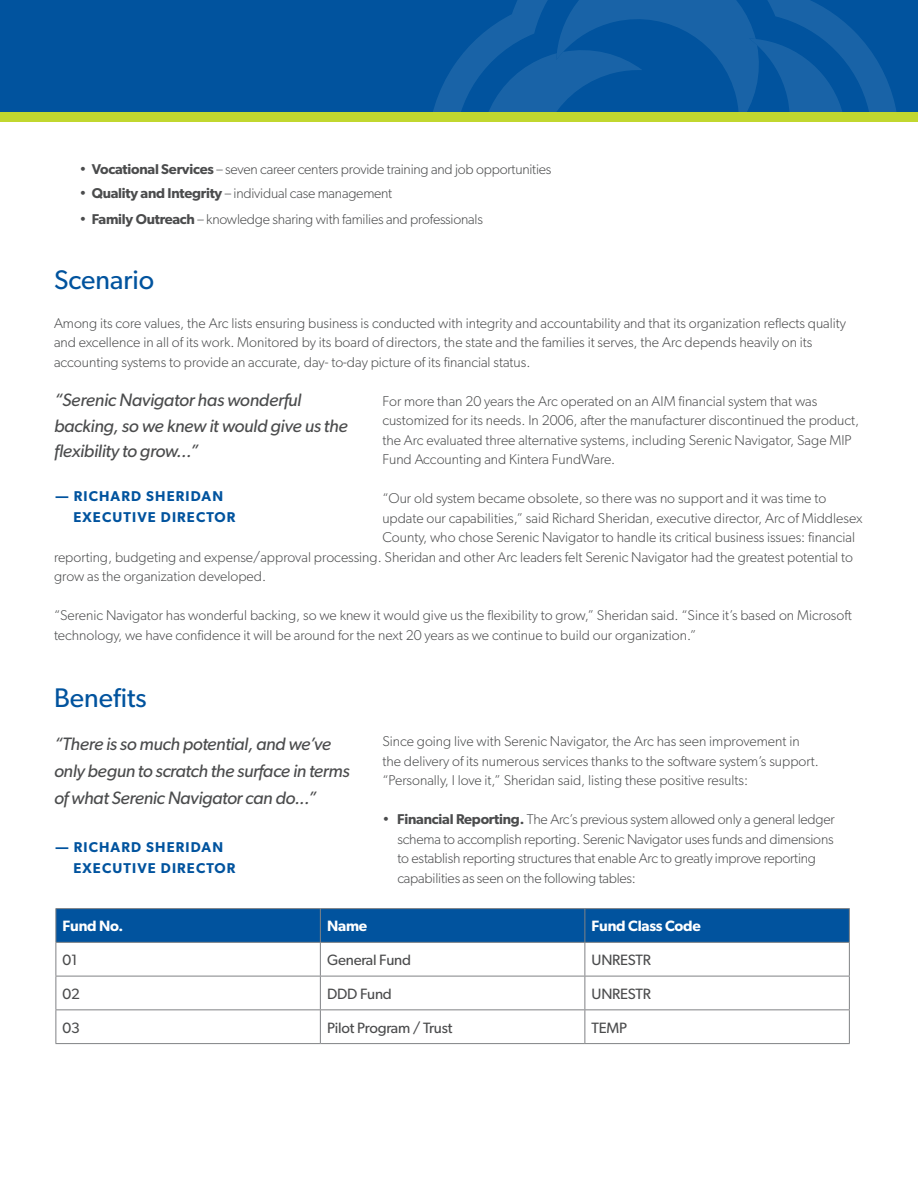
<style>
.page{position:relative;width:918px;height:1188px;background:#fff}
.page>*{position:absolute;margin:0;border:0;box-sizing:border-box;transform-origin:0 0}
.t1{font:27px "Gibson";color:#01539e}
.t2{font:italic 18px/25.5px "Gibson";letter-spacing:-.02em;color:#4b4c4d}
.t3{font:15px "Gibson";letter-spacing:-.015em;color:#4b4c4d}
.t4{font:600 15px "Gibson";letter-spacing:-.015em;color:#fff}
.t5{font:300 14.25px/19.5px "Gibson";color:#4b4c4d}
.t6{font:600 14.25px "Gibson";letter-spacing:.08em;color:#01539e}
.s1{font-weight:600}
</style>
<div class="page">
<div style="left:0;top:38px;width:918px;height:84px;background:#c1d72f"></div>
<div style="left:0;top:0;width:918px;height:112px;background:#01539e"></div>
<svg style="left:433px;top:0;width:463px;height:112px"></svg>
<div style="left:57px;top:909px;width:792px;height:33px;background:#01539e"></div>
<hr style="left:56px;top:908px;width:264px;height:1px;background:#808285">
<hr style="left:56px;top:909px;width:1px;height:33px;background:#808285">
<hr style="left:320px;top:908px;width:265px;height:1px;background:#808285">
<hr style="left:320px;top:909px;width:1px;height:33px;background:#808285">
<hr style="left:585px;top:908px;width:265px;height:1px;background:#808285">
<hr style="left:585px;top:909px;width:1px;height:33px;background:#808285">
<hr style="left:849px;top:909px;width:1px;height:33px;background:#808285">
<hr style="left:56px;top:942px;width:264px;height:1px;background:#808285">
<hr style="left:56px;top:943px;width:1px;height:33px;background:#808285">
<hr style="left:320px;top:942px;width:265px;height:1px;background:#808285">
<hr style="left:320px;top:943px;width:1px;height:33px;background:#808285">
<hr style="left:585px;top:942px;width:265px;height:1px;background:#808285">
<hr style="left:585px;top:943px;width:1px;height:33px;background:#808285">
<hr style="left:849px;top:943px;width:1px;height:33px;background:#808285">
<hr style="left:56px;top:976px;width:264px;height:1px;background:#808285">
<hr style="left:56px;top:976px;width:1px;height:33px;background:#808285">
<hr style="left:320px;top:976px;width:265px;height:1px;background:#808285">
<hr style="left:320px;top:976px;width:1px;height:33px;background:#808285">
<hr style="left:585px;top:976px;width:265px;height:1px;background:#808285">
<hr style="left:585px;top:976px;width:1px;height:33px;background:#808285">
<hr style="left:849px;top:976px;width:1px;height:33px;background:#808285">
<hr style="left:56px;top:1009px;width:264px;height:1px;background:#808285">
<hr style="left:56px;top:1010px;width:1px;height:33px;background:#808285">
<hr style="left:320px;top:1009px;width:265px;height:1px;background:#808285">
<hr style="left:320px;top:1010px;width:1px;height:33px;background:#808285">
<hr style="left:585px;top:1009px;width:265px;height:1px;background:#808285">
<hr style="left:585px;top:1010px;width:1px;height:33px;background:#808285">
<hr style="left:849px;top:1010px;width:1px;height:33px;background:#808285">
<hr style="left:56px;top:1043px;width:264px;height:1px;background:#808285">
<hr style="left:320px;top:1043px;width:265px;height:1px;background:#808285">
<hr style="left:585px;top:1043px;width:265px;height:1px;background:#808285">
<p class="t5" style="left:80px;top:159px;width:474px">• <span class="s1">Vocational Services</span> – seven career centers provide training and job opportunities</p>
<p class="t5" style="left:80px;top:183px;width:314px">• <span class="s1">Quality and Integrity</span> – individual case management</p>
<p class="t5" style="left:80px;top:209px;width:405px">• <span class="s1">Family Outreach</span> – knowledge sharing with families and professionals</p>
<p class="t1" style="left:54px;top:263px;width:102px">Scenario</p>
<p class="t5" style="left:54px;top:313px;width:794px">Among its core values, the Arc lists ensuring business is conducted with integrity and accountability and that its organization reflects quality and excellence in all of its work. Monitored by its board of directors, the state and the families it serves, the Arc depends heavily on its accounting systems to provide an accurate, day- to-day picture of its financial status.</p>
<p class="t5" style="left:382px;top:391px;width:478px">For more than 20 years the Arc operated on an AIM financial system that was customized for its needs. In 2006, after the manufacturer discontinued the product, the Arc evaluated three alternative systems, including Serenic Navigator, Sage MIP Fund Accounting and Kintera FundWare.</p>
<p class="t5" style="left:382px;top:488px;width:445px">“Our old system became obsolete, so there was no support and it was time to</p>
<p class="t5" style="left:382px;top:508px;width:482px">update our capabilities,” said Richard Sheridan, executive director, Arc of Middlesex</p>
<p class="t5" style="left:382px;top:527px;width:474px">County, who chose Serenic Navigator to handle its critical business issues: financial</p>
<p class="t5" style="left:54px;top:547px;width:801px">reporting, budgeting and expense/approval processing. Sheridan and other Arc leaders felt Serenic Navigator had the greatest potential to</p>
<p class="t5" style="left:54px;top:566px;width:214px">grow as the organization developed.</p>
<p class="t5" style="left:54px;top:605px;width:799px">“Serenic Navigator has wonderful backing, so we knew it would give us the flexibility to grow,” Sheridan said. “Since it’s based on Microsoft technology, we have confidence it will be around for the next 20 years as we continue to build our organization.”</p>
<p class="t2" style="left:54px;top:387px;width:295px">“Serenic Navigator has wonderful backing, so we knew it would give us the flexibility to grow...”</p>
<p class="t6" style="left:56px;top:487px;width:169px">— RICHARD SHERIDAN</p>
<p class="t6" style="left:73px;top:508px;width:163px">EXECUTIVE DIRECTOR</p>
<p class="t1" style="left:54px;top:682px;width:94px">Benefits</p>
<p class="t2" style="left:54px;top:730px;width:297px;line-height:27px">“There is so much potential, and we’ve only begun to scratch the surface in terms of what Serenic Navigator can do...”</p>
<p class="t6" style="left:56px;top:838px;width:169px">— RICHARD SHERIDAN</p>
<p class="t6" style="left:73px;top:859px;width:163px">EXECUTIVE DIRECTOR</p>
<p class="t5" style="left:382px;top:731px;width:438px">Since going live with Serenic Navigator, the Arc has seen improvement in the delivery of its numerous services thanks to the software system’s support. “Personally, I love it,” Sheridan said, listing these positive results:</p>
<p class="t5" style="left:398px;top:809px;width:439px;text-indent:-15px">• <span class="s1">Financial Reporting.</span> The Arc’s previous system allowed only a general ledger schema to accomplish reporting. Serenic Navigator uses funds and dimensions to establish reporting structures that enable Arc to greatly improve reporting capabilities as seen on the following tables:</p>
<p class="t4" style="left:63px;top:917px;width:62px">Fund No.</p>
<p class="t4" style="left:327px;top:917px;width:42px">Name</p>
<p class="t4" style="left:592px;top:917px;width:111px">Fund Class Code</p>
<p class="t3" style="left:63px;top:951px;width:17px">01</p>
<p class="t3" style="left:327px;top:951px;width:85px">General Fund</p>
<p class="t3" style="left:592px;top:951px;width:61px">UNRESTR</p>
<p class="t3" style="left:63px;top:985px;width:19px">02</p>
<p class="t3" style="left:327px;top:985px;width:66px">DDD Fund</p>
<p class="t3" style="left:592px;top:985px;width:61px">UNRESTR</p>
<p class="t3" style="left:63px;top:1019px;width:19px">03</p>
<p class="t3" style="left:327px;top:1019px;width:127px">Pilot Program / Trust</p>
<p class="t3" style="left:592px;top:1019px;width:37px">TEMP</p>
</div>
